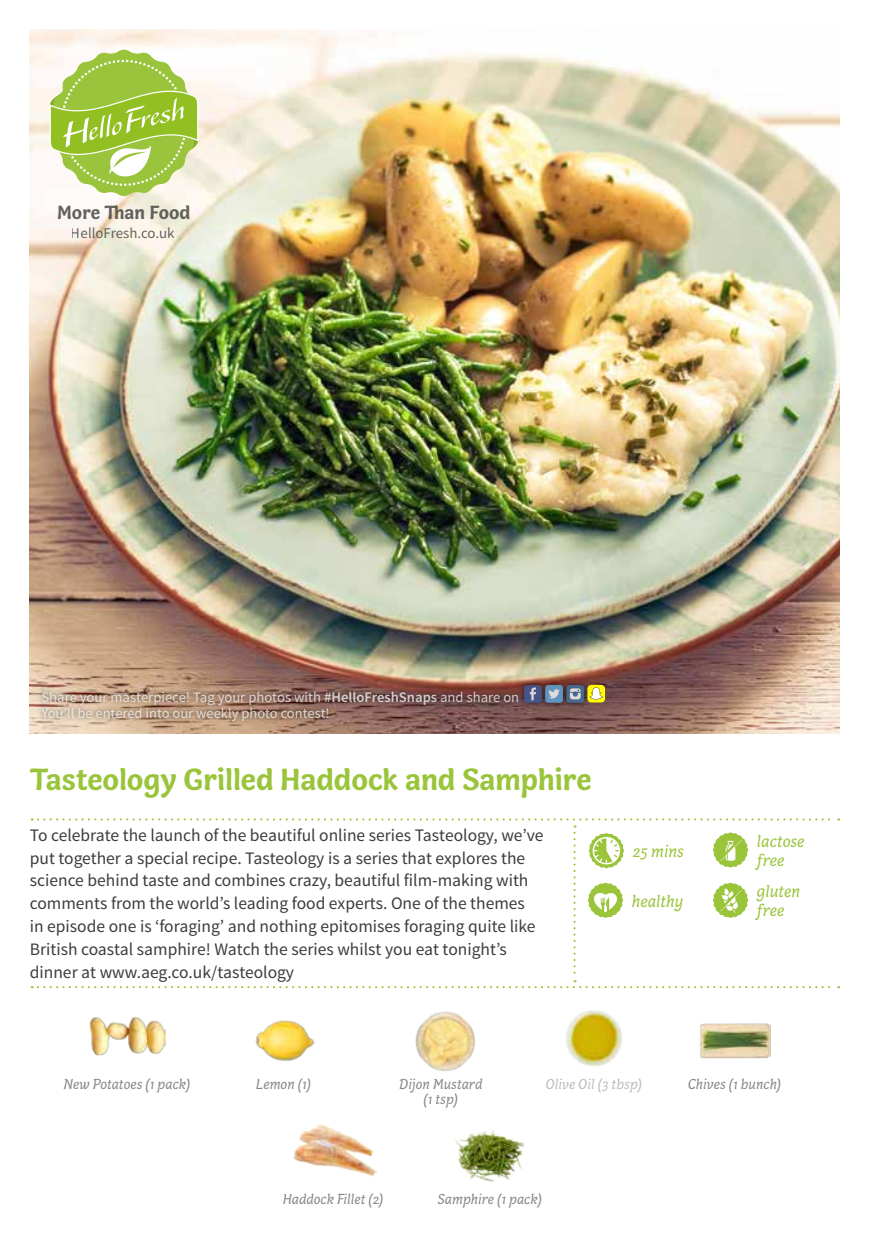
<style>
.page{position:relative;width:869px;height:1241px;background:#fff}
.page>*{position:absolute;margin:0;border:0;box-sizing:border-box;transform-origin:0 0}
.t1{font:700 31.5px "Capucine Basic";letter-spacing:-.005em;color:#9ac43a}
.t2{font:700 19.6px "Capucine Basic";color:#3c3c3b}
.t3{font:17.5px/22.8px "Source Sans Pro";color:#3c3c3b}
.t4{font:italic 17.5px/18.6px "Capucine Basic";color:#9ac43a}
.t5{font:italic 14.88px/14.5px "Capucine Basic";color:#878787;text-align:center}
.t6{font:14.88px "Source Sans Pro";color:#3c3c3b}
.t7{font:italic 14.88px "Capucine Basic";color:#bcbcbc}
.t8{font:14.53px/16.4px "Source Sans Pro";color:#ededed}
.s1{font-weight:600}
</style>
<div class="page">
<img style="left:30px;top:30px;width:808px;height:703px">
<svg style="left:50px;top:50px;width:148px;height:146px"></svg>
<div style="left:37px;top:679px;width:552px;height:46px;background:#000;opacity:.75"></div>
<svg style="left:524px;top:685px;width:17px;height:17px"></svg>
<svg style="left:529px;top:687px;width:6px;height:13px"></svg>
<svg style="left:566px;top:685px;width:18px;height:17px"></svg>
<svg style="left:569px;top:688px;width:11px;height:11px"></svg>
<div style="left:545px;top:685px;width:17px;height:17px;background:#6294bf;border-radius:3px"></div>
<svg style="left:549px;top:689px;width:10px;height:9px"></svg>
<svg style="left:587px;top:684px;width:17px;height:18px"></svg>
<svg style="left:32px;top:818px;width:806px;height:170px"></svg>
<img style="left:255px;top:1020px;width:60px;height:41px">
<img style="left:389px;top:986px;width:111px;height:86px">
<img style="left:566px;top:1010px;width:56px;height:56px">
<img style="left:699px;top:1023px;width:71px;height:36px">
<img style="left:293px;top:1124px;width:83px;height:53px">
<img style="left:455px;top:1130px;width:68px;height:52px">
<img style="left:89px;top:1017px;width:76px;height:39px">
<p class="t2" style="left:57px;top:198px;width:135px">More Than Food</p>
<p class="t6" style="left:71px;top:224px;width:105px">HelloFresh.co.uk</p>
<p class="t8" style="left:41px;top:688px;width:479px">Share your masterpiece! Tag your photos with <span class="s1">#HelloFreshSnaps</span> and share on<br>You’ll be entered into our weekly photo contest!</p>
<h1 class="t1" style="left:30px;top:754px;width:563px">Tasteology Grilled Haddock and Samphire</h1>
<p class="t3" style="left:30px;top:823px;width:515px">To celebrate the launch of the beautiful online series Tasteology, we’ve put together a special recipe. Tasteology is a series that explores the science behind taste and combines crazy, beautiful film-making with comments from the world’s leading food experts. One of the themes<br>in episode one is ‘foraging’ and nothing epitomises foraging quite like British coastal samphire! Watch the series whilst you eat tonight’s dinner at www.aeg.co.uk/tasteology</p>
<p class="t4" style="left:632px;top:842px;width:53px">25 mins</p>
<p class="t4" style="left:631px;top:892px;width:53px">healthy</p>
<p class="t4" style="left:756px;top:833px;width:49px">lactose free</p>
<p class="t4" style="left:756px;top:883px;width:45px">gluten free</p>
<p class="t5" style="left:64px;top:1077px;width:128px">New Potatoes (1 pack)</p>
<p class="t5" style="left:256px;top:1077px;width:57px">Lemon (1)</p>
<p class="t5" style="left:399px;top:1077px;width:85px">Dijon Mustard (1 tsp)</p>
<p class="t7" style="left:545px;top:1073px;width:98px">Olive Oil (3 tbsp)</p>
<p class="t5" style="left:687px;top:1077px;width:95px">Chives (1 bunch)</p>
<p class="t5" style="left:282px;top:1192px;width:102px">Haddock Fillet (2)</p>
<p class="t5" style="left:437px;top:1192px;width:106px">Samphire (1 pack)</p>
</div>
